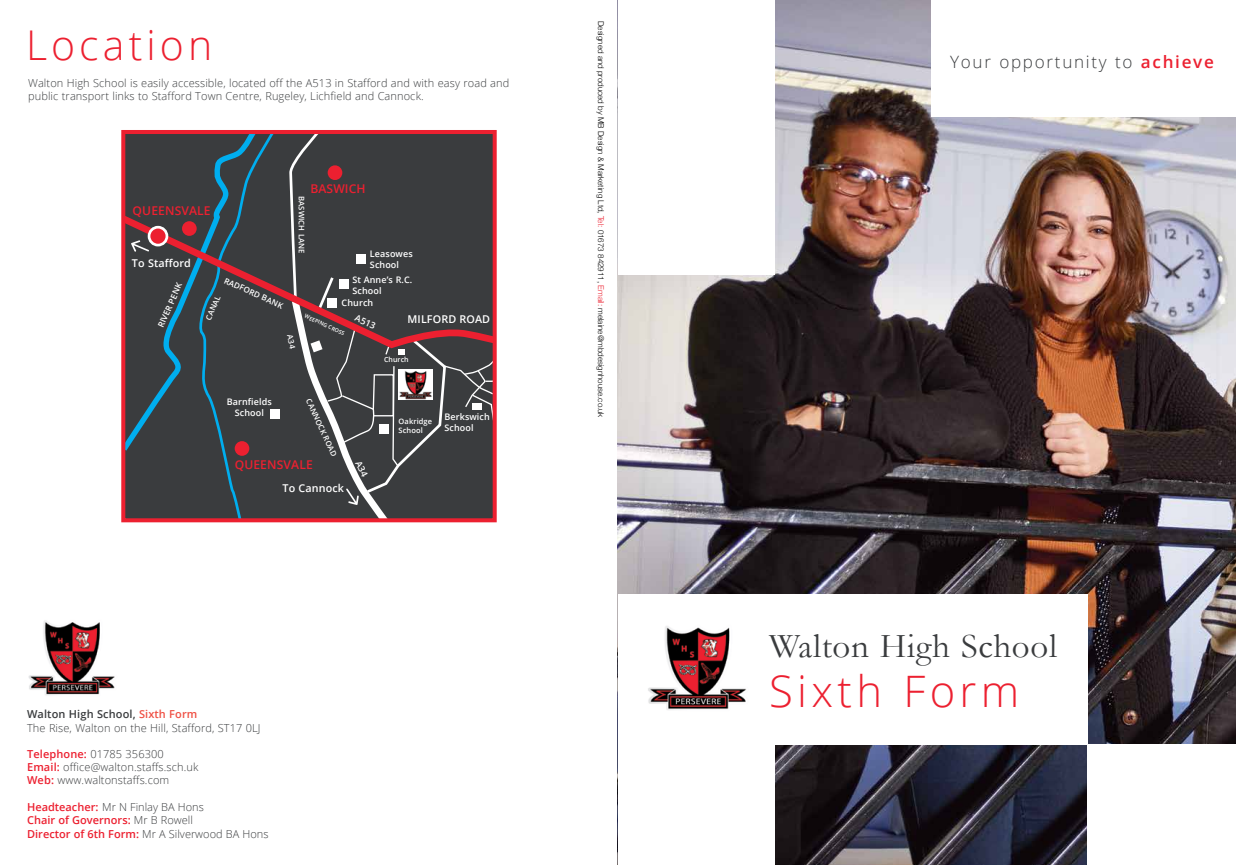
<style>
.page{position:relative;width:1236px;height:865px;background:#fff}
.page>*{position:absolute;margin:0;border:0;box-sizing:border-box;transform-origin:0 0}
.t1{font:300 43.4px "Open Sans";letter-spacing:.1em;color:#ec2030}
.t2{font:300 41px "Open Sans";letter-spacing:.1em;color:#ec2030}
.t3{font:35px "Garamond";letter-spacing:.02em;color:#3a3c3e}
.t4{font:300 17px "Open Sans";letter-spacing:.1em;color:#3a3c3e}
.t5{font:600 12.1px "Open Sans";letter-spacing:.01em;color:#ec2030}
.t6{font:300 11px/13.2px "Open Sans";letter-spacing:.01em;color:#3a3c3e}
.t7{font:600 11px/13.2px "Open Sans";color:#ec2030}
.t8{font:600 10.8px "Open Sans";letter-spacing:.01em;color:#fff}
.t9{font:600 9px/10.8px "Open Sans";letter-spacing:.01em;color:#fff}
.t10{font:600 8.3px "Open Sans";color:#fff}
.t11{font:600 8.1px "Open Sans";color:#fff}
.t12{font:300 8px "Helvetica Neue";color:#000}
.t13{font:600 7.7px "Open Sans";letter-spacing:.01em;color:#fff}
.t14{font:600 7.5px/9px "Open Sans";letter-spacing:.01em;color:#fff}
.t15{font:600 7px "Open Sans";letter-spacing:.01em;color:#fff}
.t16{font:600 5.4px "Open Sans";color:#fff}
.s1{font-weight:600}
.s2{font-weight:600;color:#ef5044}
.s3{font-weight:600;color:#ec2030}
.s4{font-weight:300;color:#3a3c3e}
.s5{color:#ec2030}
</style>
<div class="page">
<img style="left:618px;top:0;width:618px;height:865px">
<img style="left:28px;top:620px;width:87px;height:75px">
<div style="left:123px;top:132px;width:372px;height:388px;background:#3a3c3e"></div>
<svg style="left:126px;top:355px;width:55px;height:96px"></svg>
<svg style="left:202px;top:135px;width:75px;height:382px"></svg>
<div style="left:270px;top:409px;width:10px;height:9px;background:#fff"></div>
<svg style="left:126px;top:209px;width:161px;height:146px"></svg>
<div style="left:149px;top:227px;width:18px;height:18px;background:#ec2030;border-radius:50%"></div>
<div style="left:148px;top:226px;width:20px;height:20px;border:3px solid #fff;border-radius:50%"></div>
<div style="left:121px;top:130px;width:376px;height:392px;border:4px solid #ec2030"></div>
<div style="left:618px;top:0;width:157px;height:274px;background:#fff"></div>
<div style="left:931px;top:0;width:305px;height:116px;background:#fff"></div>
<div style="left:1088px;top:744px;width:148px;height:121px;background:#fff"></div>
<div style="left:618px;top:728px;width:157px;height:137px;background:#fff"></div>
<div style="left:618px;top:594px;width:470px;height:150px;background:#fff"></div>
<img style="left:648px;top:626px;width:98px;height:84px">
<svg style="left:287px;top:132px;width:208px;height:388px"></svg>
<h2 class="t2" style="left:26px;top:17px;width:188px">Location</h2>
<p class="t6" style="left:28px;top:76px;width:483px">Walton High School is easily accessible, located off the A513 in Stafford and with easy road and public transport links to Stafford Town Centre, Rugeley, Lichfield and Cannock.</p>
<p class="t5" style="left:133px;top:202px;width:80px">QUEENSVALE</p>
<p class="t8" style="left:132px;top:255px;width:60px">To Stafford</p>
<p class="t10" style="left:155px;top:324px;width:49px;rotate:-66deg">RIVER PENK</p>
<p class="t11" style="left:227px;top:275px;width:65px;rotate:24deg">RADFORD BANK</p>
<p class="t13" style="left:203px;top:317px;width:27px;rotate:-66deg">CANAL</p>
<p class="t9" style="left:227px;top:396px;width:47px;text-align:center">Barnfields<br>School</p>
<p class="t5" style="left:310px;top:180px;width:57px">BASWICH</p>
<p class="t13" style="left:307px;top:196px;width:59px;rotate:90deg">BASWICH LANE</p>
<p class="t9" style="left:370px;top:248px;width:44px">Leasowes<br>School</p>
<p class="t9" style="left:352px;top:274px;width:61px">St Anne’s R.C.<br>School</p>
<p class="t9" style="left:342px;top:297px;width:33px">Church</p>
<p class="t16" style="left:306px;top:312px;width:45px;rotate:24deg">WEEPING CROSS</p>
<p class="t9" style="left:358px;top:312px;width:23px;rotate:24deg">A513</p>
<p class="t8" style="left:408px;top:312px;width:84px">MILFORD ROAD</p>
<p class="t15" style="left:384px;top:355px;width:26px">Church</p>
<p class="t13" style="left:313px;top:397px;width:64px;rotate:65deg">CANNOCK ROAD</p>
<p class="t14" style="left:399px;top:417px;width:35px">Oakridge<br>School</p>
<p class="t9" style="left:445px;top:411px;width:47px">Berkswich<br>School</p>
<p class="t5" style="left:235px;top:456px;width:80px">QUEENSVALE</p>
<p class="t8" style="left:282px;top:480px;width:63px">To Cannock</p>
<p class="t6" style="left:27px;top:707px;width:235px"><span class="s1">Walton High School,</span> <span class="s2">Sixth Form<br></span>The Rise, Walton on the Hill, Stafford, ST17 0LJ</p>
<p class="t6" style="left:27px;top:747px;width:173px"><span class="s3">Telephone:</span> 01785 356300<br><span class="s3">Email:</span> office@walton.staffs.sch.uk<br><span class="s3">Web:</span> www.waltonstaffs.com</p>
<p class="t7" style="left:27px;top:800px;width:178px">Headteacher: <span class="s4">Mr N Finlay BA Hons<br></span>Chair of Governors: <span class="s4">Mr B Rowell</span></p>
<p class="t6" style="left:27px;top:827px;width:243px"><span class="s3">Director of 6th Form:</span> Mr A Silverwood BA Hons</p>
<p class="t12" style="left:607px;top:21px;width:398px;rotate:90deg">Designed and produced by MB Design &amp; Marketing Ltd, <span class="s5">Tel:</span> 01673 842911, <span class="s5">Email:</span> melaine@mbdesignhouse.co.uk</p>
<h3 class="t4" style="left:950px;top:50px;width:265px">Your opportunity to <span class="s3">achieve</span></h3>
<h3 class="t3" style="left:769px;top:625px;width:289px">Walton High School</h3>
<h1 class="t1" style="left:769px;top:661px;width:252px">Sixth Form</h1>
</div>
